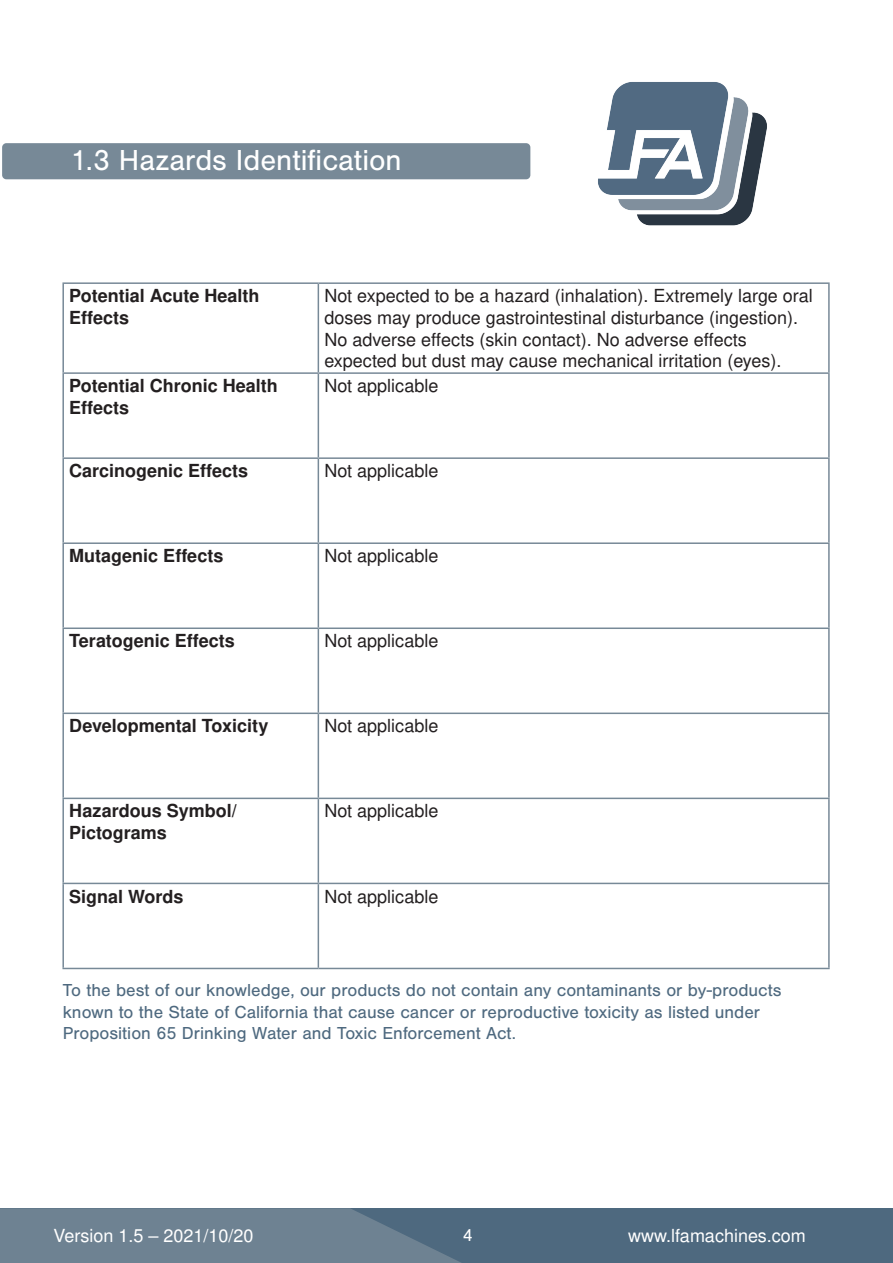
<style>
.page{position:relative;width:893px;height:1263px;background:#fff}
.page>*{position:absolute;margin:0;border:0;box-sizing:border-box;transform-origin:0 0}
.Subheading_1{font:30px "Nimbus San";color:#fff}
.t1{font:18px/21.6px "Nimbus San L";color:#231f20}
.Paragraph_Text_Stand{font:18px/21.6px "Nimbus San";color:#4e697f}
.t2{font:700 18px/21.6px "Nimbus San L";color:#231f20}
.t3{font:18px "Nimbus San L";color:#fff}
.t4{font:18px "Nimbus San";color:#fff}
</style>
<div class="page">
<div style="left:1px;top:1208px;width:892px;height:55px;background:#4e697f"></div>
<svg style="left:0;top:1208px;width:461px;height:55px;background:#6a7e8f"></svg>
<img style="left:598px;top:82px;width:169px;height:144px">
<div style="left:2px;top:143px;width:528px;height:36px;background:#778997;border-radius:4px"></div>
<hr style="left:62px;top:282px;width:256px;height:2px;background:#778997">
<hr style="left:62px;top:284px;width:2px;height:88px;background:#778997">
<hr style="left:318px;top:282px;width:512px;height:2px;background:#778997">
<hr style="left:318px;top:284px;width:1px;height:88px;background:#778997">
<hr style="left:828px;top:284px;width:2px;height:88px;background:#778997">
<hr style="left:62px;top:372px;width:256px;height:2px;background:#778997">
<hr style="left:62px;top:374px;width:2px;height:83px;background:#778997">
<hr style="left:318px;top:372px;width:512px;height:2px;background:#778997">
<hr style="left:318px;top:374px;width:1px;height:83px;background:#778997">
<hr style="left:828px;top:374px;width:2px;height:83px;background:#778997">
<hr style="left:62px;top:457px;width:256px;height:2px;background:#778997">
<hr style="left:62px;top:459px;width:2px;height:83px;background:#778997">
<hr style="left:318px;top:457px;width:512px;height:2px;background:#778997">
<hr style="left:318px;top:459px;width:1px;height:83px;background:#778997">
<hr style="left:828px;top:459px;width:2px;height:83px;background:#778997">
<hr style="left:62px;top:542px;width:256px;height:2px;background:#778997">
<hr style="left:62px;top:544px;width:2px;height:83px;background:#778997">
<hr style="left:318px;top:542px;width:512px;height:2px;background:#778997">
<hr style="left:318px;top:544px;width:1px;height:83px;background:#778997">
<hr style="left:828px;top:544px;width:2px;height:83px;background:#778997">
<hr style="left:62px;top:627px;width:256px;height:2px;background:#778997">
<hr style="left:62px;top:629px;width:2px;height:83px;background:#778997">
<hr style="left:318px;top:627px;width:512px;height:2px;background:#778997">
<hr style="left:318px;top:629px;width:1px;height:83px;background:#778997">
<hr style="left:828px;top:629px;width:2px;height:83px;background:#778997">
<hr style="left:62px;top:712px;width:256px;height:2px;background:#778997">
<hr style="left:62px;top:714px;width:2px;height:84px;background:#778997">
<hr style="left:318px;top:712px;width:512px;height:2px;background:#778997">
<hr style="left:318px;top:714px;width:1px;height:84px;background:#778997">
<hr style="left:828px;top:714px;width:2px;height:84px;background:#778997">
<hr style="left:62px;top:798px;width:256px;height:1px;background:#778997">
<hr style="left:62px;top:799px;width:2px;height:84px;background:#778997">
<hr style="left:318px;top:798px;width:512px;height:1px;background:#778997">
<hr style="left:318px;top:799px;width:1px;height:84px;background:#778997">
<hr style="left:828px;top:799px;width:2px;height:84px;background:#778997">
<hr style="left:62px;top:883px;width:256px;height:1px;background:#778997">
<hr style="left:62px;top:884px;width:2px;height:84px;background:#778997">
<hr style="left:318px;top:883px;width:512px;height:1px;background:#778997">
<hr style="left:318px;top:884px;width:1px;height:84px;background:#778997">
<hr style="left:828px;top:884px;width:2px;height:84px;background:#778997">
<hr style="left:62px;top:968px;width:256px;height:1px;background:#778997">
<hr style="left:318px;top:968px;width:512px;height:1px;background:#778997">
<p class="Subheading_1" style="left:71px;top:143px;width:333px">1.3 Hazards Identification</p>
<p class="t2" style="left:69px;top:285px;width:192px">Potential Acute Health<br>Effects</p>
<p class="t1" style="left:324px;top:284px;width:490px">Not expected to be a hazard (inhalation). Extremely large oral doses may produce gastrointestinal disturbance (ingestion).<br>No adverse effects (skin contact). No adverse effects expected but dust may cause mechanical irritation (eyes).</p>
<p class="t2" style="left:69px;top:375px;width:210px">Potential Chronic Health<br>Effects</p>
<p class="t1" style="left:324px;top:374px;width:116px">Not applicable</p>
<p class="t2" style="left:69px;top:460px;width:181px">Carcinogenic Effects</p>
<p class="t1" style="left:324px;top:459px;width:116px">Not applicable</p>
<p class="t2" style="left:69px;top:545px;width:156px">Mutagenic Effects</p>
<p class="t1" style="left:324px;top:544px;width:116px">Not applicable</p>
<p class="t2" style="left:69px;top:630px;width:167px">Teratogenic Effects</p>
<p class="t1" style="left:324px;top:630px;width:116px">Not applicable</p>
<p class="t2" style="left:69px;top:715px;width:201px">Developmental Toxicity</p>
<p class="t1" style="left:324px;top:715px;width:116px">Not applicable</p>
<p class="t2" style="left:69px;top:800px;width:169px">Hazardous Symbol/<br>Pictograms</p>
<p class="t1" style="left:324px;top:800px;width:116px">Not applicable</p>
<p class="t2" style="left:69px;top:885px;width:116px">Signal Words</p>
<p class="t1" style="left:324px;top:885px;width:116px">Not applicable</p>
<p class="Paragraph_Text_Stand" style="left:63px;top:979px;width:720px">To the best of our knowledge, our products do not contain any contaminants or by-products known to the State of California that cause cancer or reproductive toxicity as listed under<br>Proposition 65 Drinking Water and Toxic Enforcement Act.</p>
<p class="t3" style="left:53px;top:1222px;width:202px">Version 1.5 – 2021/10/20</p>
<p class="t4" style="left:456px;top:1225px;width:12px">4</p>
<p class="t3" style="left:628px;top:1223px;width:179px">www.lfamachines.com</p>
<p class="t4" style="left:463px;top:1225px;width:12px">4</p>
</div>
